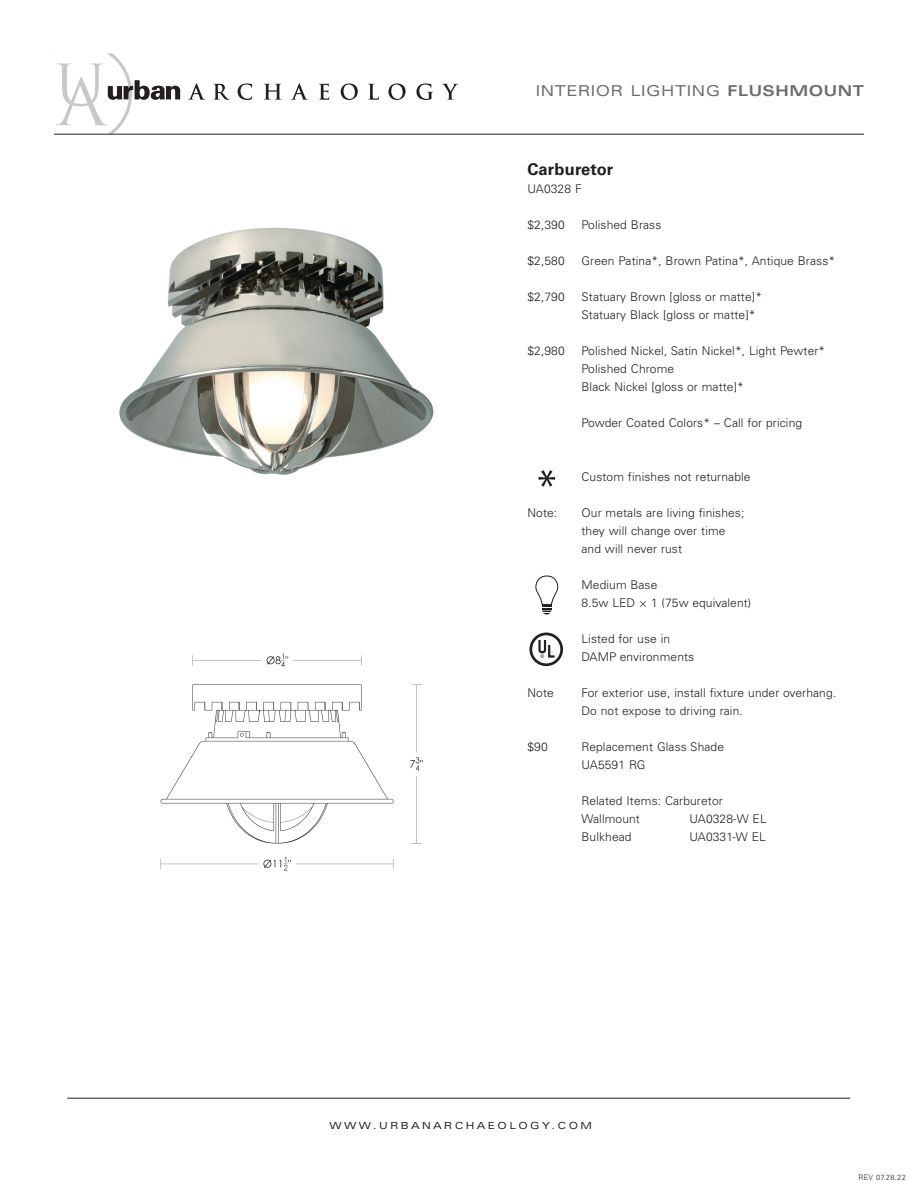
<style>
.page{position:relative;width:918px;height:1188px;background:#fff}
.page>*{position:absolute;margin:0;border:0;box-sizing:border-box;transform-origin:0 0}
.t1{font:700 16.5px "Univers LT Pro 65";letter-spacing:.01em;color:#231f20}
.t2{font:expanded 15px "Univers LT Pro";letter-spacing:.04em;color:#6c6d70}
.t3{font:300 12px/18px "Univers LT Pro 45";letter-spacing:.01em;color:#231f20}
.t4{font:expanded 9.75px "Univers LT Pro";letter-spacing:.25em;color:#231f20}
.t5{font:300 7.5px "Univers LT Pro 45";letter-spacing:.04em;color:#231f20}
.s1{font-weight:700}
</style>
<div class="page">
<svg style="left:188px;top:83px;width:17px;height:17px"></svg>
<svg style="left:213px;top:84px;width:17px;height:16px"></svg>
<svg style="left:238px;top:83px;width:14px;height:17px"></svg>
<svg style="left:264px;top:84px;width:18px;height:16px"></svg>
<svg style="left:291px;top:83px;width:17px;height:17px"></svg>
<svg style="left:319px;top:84px;width:10px;height:16px"></svg>
<svg style="left:341px;top:83px;width:17px;height:17px"></svg>
<svg style="left:368px;top:84px;width:11px;height:16px"></svg>
<svg style="left:388px;top:83px;width:18px;height:17px"></svg>
<svg style="left:416px;top:83px;width:17px;height:17px"></svg>
<svg style="left:442px;top:84px;width:16px;height:16px"></svg>
<svg style="left:54px;top:53px;width:126px;height:81px"></svg>
<hr style="left:54px;top:134px;width:810px;height:1px;background:#231f20">
<hr style="left:67px;top:1098px;width:783px;height:1px;background:#231f20">
<img style="left:160px;top:653px;width:263px;height:218px">
<img style="left:119px;top:227px;width:315px;height:248px">
<svg style="left:539px;top:470px;width:16px;height:17px"></svg>
<svg style="left:529px;top:633px;width:34px;height:33px"></svg>
<svg style="left:536px;top:576px;width:22px;height:38px"></svg>
<p class="t2" style="left:536px;top:82px;width:330px">INTERIOR LIGHTING <span class="s1">FLUSHMOUNT</span></p>
<h1 class="t1" style="left:527px;top:158px;width:87px">Carburetor</h1>
<p class="t3" style="left:527px;top:180px;width:56px">UA0328 F</p>
<p class="t3" style="left:527px;top:216px;width:39px">$2,390</p>
<p class="t3" style="left:581px;top:216px;width:81px">Polished Brass</p>
<p class="t3" style="left:527px;top:252px;width:39px">$2,580</p>
<p class="t3" style="left:581px;top:252px;width:255px">Green Patina*, Brown Patina*, Antique Brass*</p>
<p class="t3" style="left:527px;top:288px;width:39px">$2,790</p>
<p class="t3" style="left:581px;top:288px;width:182px">Statuary Brown [gloss or matte]*<br>Statuary Black [gloss or matte]*</p>
<p class="t3" style="left:527px;top:342px;width:39px">$2,980</p>
<p class="t3" style="left:581px;top:342px;width:245px">Polished Nickel, Satin Nickel*, Light Pewter*<br>Polished Chrome<br>Black Nickel [gloss or matte]*</p>
<p class="t3" style="left:581px;top:414px;width:222px">Powder Coated Colors* – Call for pricing</p>
<p class="t3" style="left:581px;top:468px;width:171px">Custom finishes not returnable</p>
<p class="t3" style="left:527px;top:504px;width:31px">Note:</p>
<p class="t3" style="left:581px;top:504px;width:164px">Our metals are living finishes; they will change over time and will never rust</p>
<p class="t3" style="left:581px;top:576px;width:171px">Medium Base<br>8.5w LED × 1 (75w equivalent)</p>
<p class="t3" style="left:581px;top:630px;width:114px">Listed for use in<br>DAMP environments</p>
<p class="t3" style="left:527px;top:684px;width:28px">Note</p>
<p class="t3" style="left:581px;top:684px;width:257px">For exterior use, install fixture under overhang.<br>Do not expose to driving rain.</p>
<p class="t3" style="left:527px;top:738px;width:22px">$90</p>
<p class="t3" style="left:581px;top:738px;width:144px">Replacement Glass Shade<br>UA5591 RG</p>
<p class="t3" style="left:581px;top:792px;width:143px">Related Items: Carburetor<br>Wallmount</p>
<p class="t3" style="left:689px;top:810px;width:79px">UA0328-W EL</p>
<p class="t3" style="left:581px;top:828px;width:52px">Bulkhead</p>
<p class="t3" style="left:689px;top:828px;width:78px">UA0331-W EL</p>
<p class="t4" style="left:329px;top:1120px;width:264px">WWW.URBANARCHAEOLOGY.COM</p>
<p class="t5" style="left:858px;top:1172px;width:49px">REV 07.28.22</p>
</div>
